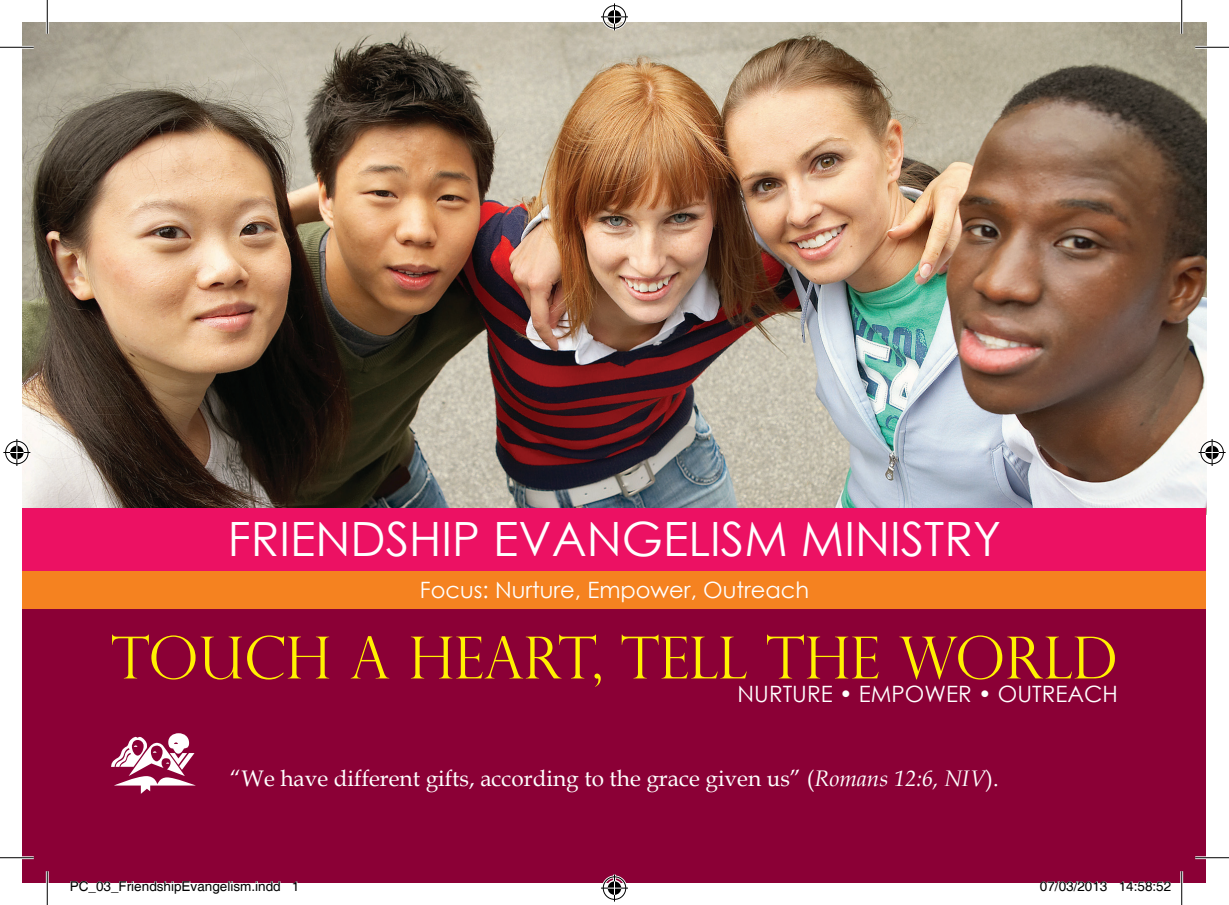
<style>
.page{position:relative;width:1229px;height:905px;background:#fff}
.page>*{position:absolute;margin:0;border:0;box-sizing:border-box;transform-origin:0 0}
.t1{font:300 58.05px "Perpetua Titling";color:#fff101}
.t2{font:47.25px "Century Gothic";color:#fff}
.t3{font:22.5px "Book Antiqua";color:#fff}
.t4{font:22.5px "Century Gothic";color:#fff}
.t5{font:13.5px "Helvetica";color:#000}
.s1{font-style:italic}
</style>
<div class="page">
<img style="left:23px;top:23px;width:1183px;height:485px">
<div style="left:23px;top:508px;width:1183px;height:65px;background:#ec1163"></div>
<div style="left:23px;top:607px;width:1183px;height:275px;background:#8b0036"></div>
<div style="left:23px;top:571px;width:1183px;height:37px;background:#f58220"></div>
<svg style="left:111px;top:733px;width:85px;height:60px"></svg>
<hr style="left:0;top:46px;width:34px;height:3px;background:#fff">
<hr style="left:1195px;top:46px;width:33px;height:3px;background:#fff">
<hr style="left:0;top:856px;width:34px;height:3px;background:#fff">
<hr style="left:1195px;top:856px;width:33px;height:3px;background:#fff">
<hr style="left:46px;top:0;width:3px;height:34px;background:#fff">
<hr style="left:46px;top:871px;width:3px;height:33px;background:#fff">
<hr style="left:1180px;top:0;width:3px;height:34px;background:#fff">
<hr style="left:1180px;top:871px;width:3px;height:33px;background:#fff">
<hr style="left:0;top:47px;width:34px;height:1px;background:#000">
<hr style="left:1195px;top:47px;width:33px;height:1px;background:#000">
<hr style="left:0;top:857px;width:34px;height:1px;background:#000">
<hr style="left:1195px;top:857px;width:33px;height:1px;background:#000">
<hr style="left:47px;top:0;width:1px;height:34px;background:#000">
<hr style="left:47px;top:871px;width:1px;height:33px;background:#000">
<hr style="left:1181px;top:0;width:1px;height:34px;background:#000">
<hr style="left:1181px;top:871px;width:1px;height:33px;background:#000">
<svg style="left:601px;top:3px;width:27px;height:27px"></svg>
<svg style="left:601px;top:874px;width:27px;height:27px"></svg>
<svg style="left:3px;top:439px;width:27px;height:27px"></svg>
<svg style="left:1198px;top:439px;width:27px;height:27px"></svg>
<svg style="left:70px;top:881px;width:211px;height:2px"></svg>
<svg style="left:1039px;top:881px;width:69px;height:2px"></svg>
<svg style="left:1119px;top:881px;width:52px;height:2px"></svg>
<p class="t2" style="left:228px;top:505px;width:774px">FRIENDSHIP EVANGELISM MINISTRY</p>
<p class="t4" style="left:420px;top:573px;width:391px">Focus: Nurture, Empower, Outreach</p>
<p class="t1" style="left:111px;top:622px;width:1008px">TOUCH A HEART, TELL THE WORLD</p>
<p class="t4" style="left:737px;top:678px;width:382px">NURTURE • EMPOWER • OUTREACH</p>
<p class="t3" style="left:230px;top:763px;width:770px">“We have different gifts, according to the grace given us” (<span class="s1">Romans 12:6, NIV</span>).</p>
<p class="t5" style="left:70px;top:878px;width:231px">PC_03_FriendshipEvangelism.indd 1</p>
<p class="t5" style="left:1040px;top:878px;width:133px">07/03/2013 14:58:52</p>
</div>
